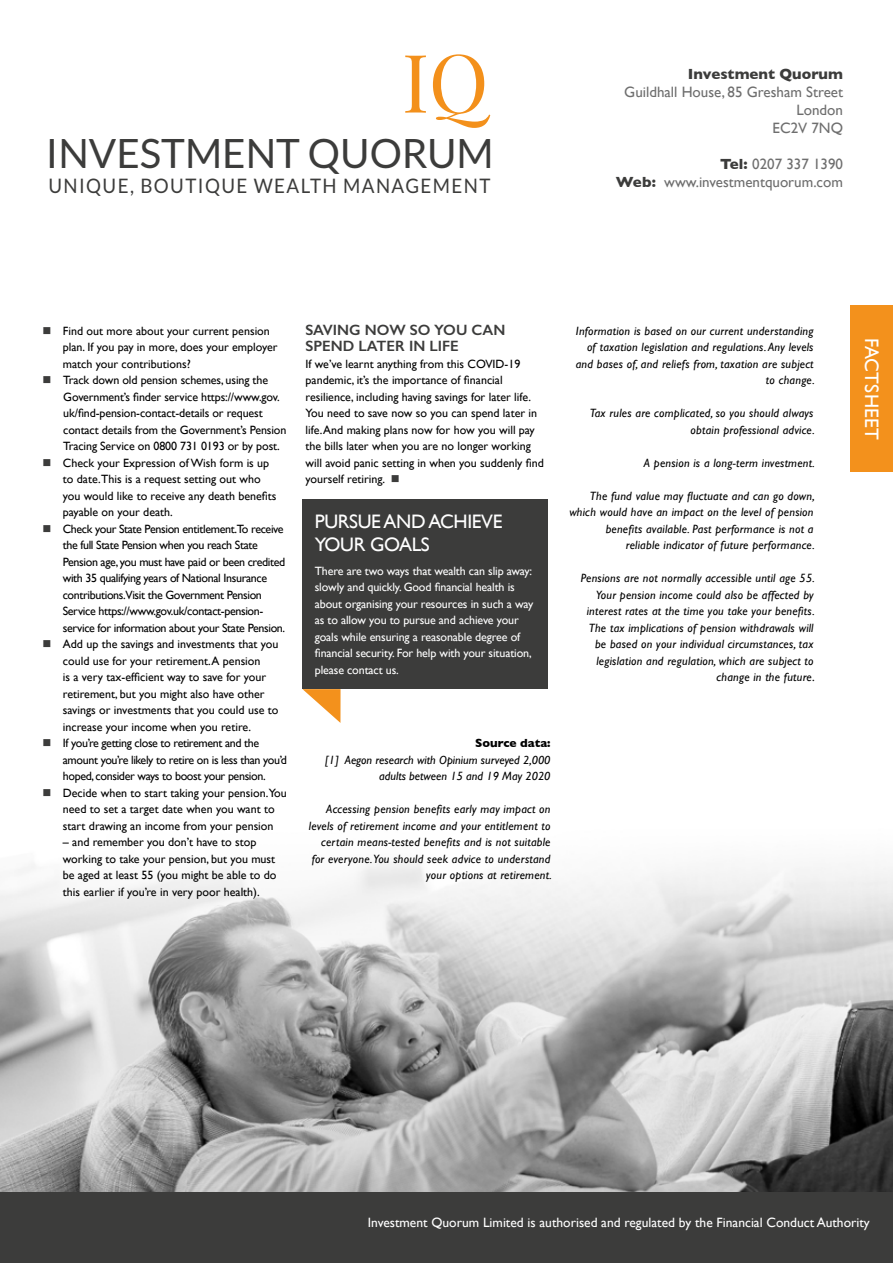
<style>
.page{position:relative;width:893px;height:1263px;background:#fff}
.page>*{position:absolute;margin:0;border:0;box-sizing:border-box;transform-origin:0 0}
.t1{font:80.85px "Playfair Display";color:#f3901b}
.t2{font:40.35px "Lato";color:#3c3c3b}
.t3{font:19.95px "Lato";letter-spacing:.075em;color:#3c3c3b;scale:.94 1}
.t4{font:19.5px/22.5px "Gill Sans";letter-spacing:-.02em;color:#fff}
.t5{font:19.5px "Gill Sans";letter-spacing:.01em;color:#fff}
.t6{font:15px/18px "Gill Sans";color:#6e6e6e;text-align:right}
.t7{font:600 15px/16.5px "Gill Sans";color:#3c3c3b}
.t8{font:700 15px "Gill Sans";color:#3c3c3b}
.t9{font:13.5px "Gill Sans";color:#fff}
.t10{font:12px/16.5px "Gill Sans";color:#000}
.t11{font:italic 12px/16.5px "Gill Sans";letter-spacing:.02em;color:#000;text-align:right}
.t12{font:12px/16.5px "Gill Sans";letter-spacing:-.03em;color:#000}
.t13{font:12px/16.5px "Gill Sans";letter-spacing:-.01em;color:#fff}
.t14{font:italic 12px/16.5px "Gill Sans";color:#000;text-align:right}
.t15{font:700 12px "Gill Sans";color:#000}
.s1{font-weight:700;color:#3c3c3b}
.s2{color:#3c3c3b}
.s3{font-style:normal}
</style>
<div class="page">
<img style="left:0;top:862px;width:893px;height:330px">
<svg style="left:302px;top:689px;width:39px;height:34px"></svg>
<div style="left:302px;top:500px;width:245px;height:189px;background:#3c3c3b"></div>
<div style="left:0;top:1192px;width:893px;height:71px;background:#3c3c3b"></div>
<div style="left:850px;top:306px;width:43px;height:166px;background:#f3911c"></div>
<h1 class="t1" style="left:402px;top:19px;width:88px">IQ</h1>
<h2 class="t2" style="left:46px;top:131px;width:449px">INVESTMENT QUORUM</h2>
<h3 class="t3" style="left:48px;top:175px;width:472px">UNIQUE, BOUTIQUE WEALTH MANAGEMENT</h3>
<p class="t8" style="left:688px;top:65px;width:157px">Investment Quorum</p>
<p class="t6" style="left:624px;top:83px;width:220px">Guildhall House, 85 Gresham Street<br>London<br>EC2V 7NQ</p>
<p class="t6" style="left:616px;top:155px;width:229px"><span class="s1">Tel:</span> 0207 337 1390<br><span class="s1">Web:</span> www.investmentquorum.com</p>
<p class="t10" style="left:63px;top:322px;width:216px;text-indent:-20px"><span class="s2">■</span> Find out more about your current pension plan. If you pay in more, does your employer match your contributions?</p>
<p class="t10" style="left:63px;top:372px;width:225px;text-indent:-21px"><span class="s2">■</span> Track down old pension schemes, using the Government’s finder service https://www.gov. uk/find-pension-contact-details or request contact details from the Government’s Pension Tracing Service on 0800 731 0193 or by post.</p>
<p class="t10" style="left:63px;top:454px;width:215px;text-indent:-20px"><span class="s2">■</span> Check your Expression of Wish form is up to date.This is a request setting out who you would like to receive any death benefits payable on your death.</p>
<p class="t12" style="left:63px;top:520px;width:224px;text-indent:-20px"><span class="s2">■</span> Check your State Pension entitlement.To receive the full State Pension when you reach State Pension age, you must have paid or been credited with 35 qualifying years of National Insurance contributions.Visit the Government Pension Service https://www.gov.uk/contact-pension&shy;service for information about your State Pension.</p>
<p class="t10" style="left:63px;top:636px;width:217px;text-indent:-20px"><span class="s2">■</span> Add up the savings and investments that you could use for your retirement. A pension<br>is a very tax-efficient way to save for your retirement, but you might also have other savings or investments that you could use to increase your income when you retire.</p>
<p class="t12" style="left:63px;top:735px;width:226px;text-indent:-20px"><span class="s2">■</span> If you’re getting close to retirement and the amount you’re likely to retire on is less than you’d hoped, consider ways to boost your pension.</p>
<p class="t10" style="left:63px;top:784px;width:226px;text-indent:-20px"><span class="s2">■</span> Decide when to start taking your pension.You need to set a target date when you want to start drawing an income from your pension</p>
<p class="t10" style="left:63px;top:834px;width:215px">– and remember you don’t have to stop working to take your pension, but you must be aged at least 55 (you might be able to do this earlier if you’re in very poor health).</p>
<p class="t7" style="left:306px;top:321px;width:201px">SAVING NOW SO YOU CAN<br>SPEND LATER IN LIFE</p>
<p class="t10" style="left:306px;top:355px;width:240px">If we’ve learnt anything from this COVID-19 pandemic, it’s the importance of financial resilience, including having savings for later life.<br>You need to save now so you can spend later in life. And making plans now for how you will pay the bills later when you are no longer working will avoid panic setting in when you suddenly find yourself retiring. <span class="s2">■</span></p>
<h3 class="t4" style="left:315px;top:510px;width:189px">PURSUE AND ACHIEVE<br>YOUR GOALS</h3>
<p class="t13" style="left:315px;top:562px;width:220px">There are two ways that wealth can slip away: slowly and quickly. Good financial health is about organising your resources in such a way as to allow you to pursue and achieve your goals while ensuring a reasonable degree of financial security. For help with your situation, please contact us.</p>
<p class="t11" style="left:576px;top:322px;width:241px">Information is based on our current understanding of taxation legislation and regulations. Any levels and bases of, and reliefs from, taxation are subject to change.</p>
<p class="t11" style="left:590px;top:405px;width:227px">Tax rules are complicated, so you should always obtain professional advice.</p>
<p class="t11" style="left:644px;top:454px;width:172px">A pension is a long-term investment.</p>
<p class="t11" style="left:569px;top:487px;width:247px">The fund value may fluctuate and can go down, which would have an impact on the level of pension benefits available. Past performance is not a<br>reliable indicator of future performance.</p>
<p class="t11" style="left:581px;top:570px;width:236px">Pensions are not normally accessible until age 55.<br>Your pension income could also be affected by interest rates at the time you take your benefits.<br>The tax implications of pension withdrawals will be based on your individual circumstances, tax legislation and regulation, which are subject to change in the future<span class="s3">.</span></p>
<p class="t15" style="left:475px;top:736px;width:77px">Source data:</p>
<p class="t14" style="left:325px;top:751px;width:227px">[1] Aegon research with Opinium surveyed 2,000 adults between 15 and 19 May 2020</p>
<p class="t11" style="left:309px;top:801px;width:244px">Accessing pension benefits early may impact on levels of retirement income and your entitlement to certain means-tested benefits and is not suitable for everyone.You should seek advice to understand your options at retirement.</p>
<h3 class="t5" style="left:883px;top:338px;width:104px;rotate:90deg">FACTSHEET</h3>
<p class="t9" style="left:368px;top:1215px;width:503px">Investment Quorum Limited is authorised and regulated by the Financial Conduct Authority</p>
</div>
